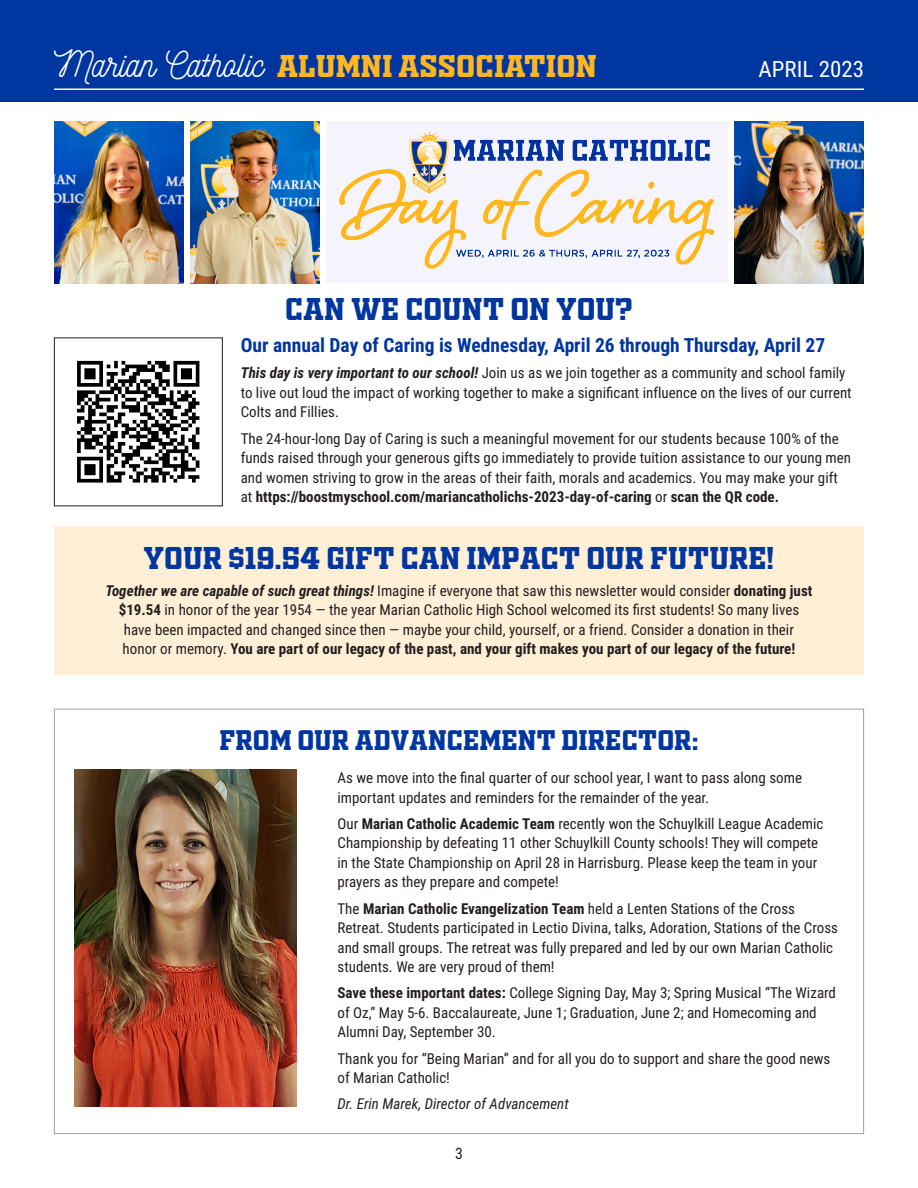
<style>
.page{position:relative;width:918px;height:1188px;background:#fff}
.page>*{position:absolute;margin:0;border:0;box-sizing:border-box;transform-origin:0 0}
.t1{font:36px "Nickainley";color:#fff}
.Article_Header{font:30px "OLDSPORT02 ATHLETICNCV";color:#0036a0}
.t2{font:30px "OLDSPORT02 ATHLETICNCV";color:#ffb620}
.Article_Header-2{font:27px "OLDSPORT02 ATHLETICNCV";color:#0036a0}
.t3{font:22.5px "Roboto Condensed";color:#fff}
.t4{font:700 19.5px "Roboto Condensed";color:#0036a0}
.t5{font:15.75px "Roboto Condensed";color:#231f20}
.t6{font:15px/19.5px "Roboto Condensed";color:#231f20}
.t7{font:italic 15px "Roboto Condensed";color:#231f20}
.s1{font-weight:700;font-style:italic}
.s2{font-weight:700}
</style>
<div class="page">
<div style="left:0;top:0;width:918px;height:101px;background:#0036a0"></div>
<hr style="left:54px;top:88px;width:810px;height:2px;background:#fff">
<img style="left:74px;top:770px;width:223px;height:337px">
<div style="left:326px;top:122px;width:402px;height:162px;background:#f5f3fb"></div>
<img style="left:332px;top:132px;width:390px;height:152px">
<img style="left:77px;top:360px;width:123px;height:123px">
<div style="left:54px;top:338px;width:169px;height:168px;border:1px solid #231f20"></div>
<img style="left:190px;top:122px;width:130px;height:162px">
<img style="left:735px;top:122px;width:129px;height:162px">
<img style="left:54px;top:122px;width:129px;height:162px">
<div style="left:54px;top:526px;width:810px;height:149px;background:#ffefd6"></div>
<p class="t1" style="left:54px;top:41px;width:211px">Marian Catholic</p>
<p class="t2" style="left:277px;top:44px;width:322px">ALUMNI ASSOCIATION</p>
<p class="t3" style="left:759px;top:53px;width:107px">APRIL 2023</p>
<p class="Article_Header" style="left:285px;top:287px;width:349px">CAN WE COUNT ON YOU?</p>
<p class="t4" style="left:241px;top:332px;width:586px">Our annual Day of Caring is Wednesday, April 26 through Thursday, April 27</p>
<p class="t6" style="left:241px;top:363px;width:612px"><span class="s1">This day is very important to our school!</span> Join us as we join together as a community and school family to live out loud the impact of working together to make a significant influence on the lives of our current<br>Colts and Fillies.</p>
<p class="t6" style="left:241px;top:428px;width:612px">The 24-hour-long Day of Caring is such a meaningful movement for our students because 100% of the funds raised through your generous gifts go immediately to provide tuition assistance to our young men and women striving to grow in the areas of their faith, morals and academics. You may make your gift at <span class="s2">https://boostmyschool.com/mariancatholichs-2023-day-of-caring</span> or <span class="s2">scan the QR code.</span></p>
<p class="Article_Header" style="left:143px;top:537px;width:632px">YOUR $19.54 GIFT CAN IMPACT OUR FUTURE!</p>
<p class="t6" style="left:106px;top:580px;width:708px;text-align:center"><span class="s1">Together we are capable of such great things!</span> Imagine if everyone that saw this newsletter would consider <span class="s2">donating just $19.54</span> in honor of the year 1954 — the year Marian Catholic High School welcomed its first students! So many lives have been impacted and changed since then — maybe your child, yourself, or a friend. Consider a donation in their honor or memory. <span class="s2">You are part of our legacy of the past, and your gift makes you part of our legacy of the future!</span></p>
<p class="Article_Header-2" style="left:219px;top:721px;width:481px">FROM OUR ADVANCEMENT DIRECTOR:</p>
<p class="t6" style="left:338px;top:767px;width:466px">As we move into the final quarter of our school year, I want to pass along some important updates and reminders for the remainder of the year.</p>
<p class="t6" style="left:338px;top:813px;width:487px">Our <span class="s2">Marian Catholic Academic Team</span> recently won the Schuylkill League Academic Championship by defeating 11 other Schuylkill County schools! They will compete in the State Championship on April 28 in Harrisburg. Please keep the team in your prayers as they prepare and compete!</p>
<p class="t6" style="left:338px;top:898px;width:502px">The <span class="s2">Marian Catholic Evangelization Team</span> held a Lenten Stations of the Cross Retreat. Students participated in Lectio Divina, talks, Adoration, Stations of the Cross and small groups. The retreat was fully prepared and led by our own Marian Catholic students. We are very proud of them!</p>
<p class="t6" style="left:338px;top:983px;width:500px"><span class="s2">Save these important dates:</span> College Signing Day, May 3; Spring Musical “The Wizard of Oz,” May 5-6. Baccalaureate, June 1; Graduation, June 2; and Homecoming and<br>Alumni Day, September 30.</p>
<p class="t6" style="left:338px;top:1048px;width:494px">Thank you for “Being Marian” and for all you do to support and share the good news of Marian Catholic!</p>
<p class="t7" style="left:338px;top:1093px;width:233px">Dr. Erin Marek, Director of Advancement</p>
<p class="t5" style="left:455px;top:1143px;width:9px">3</p>
</div>
